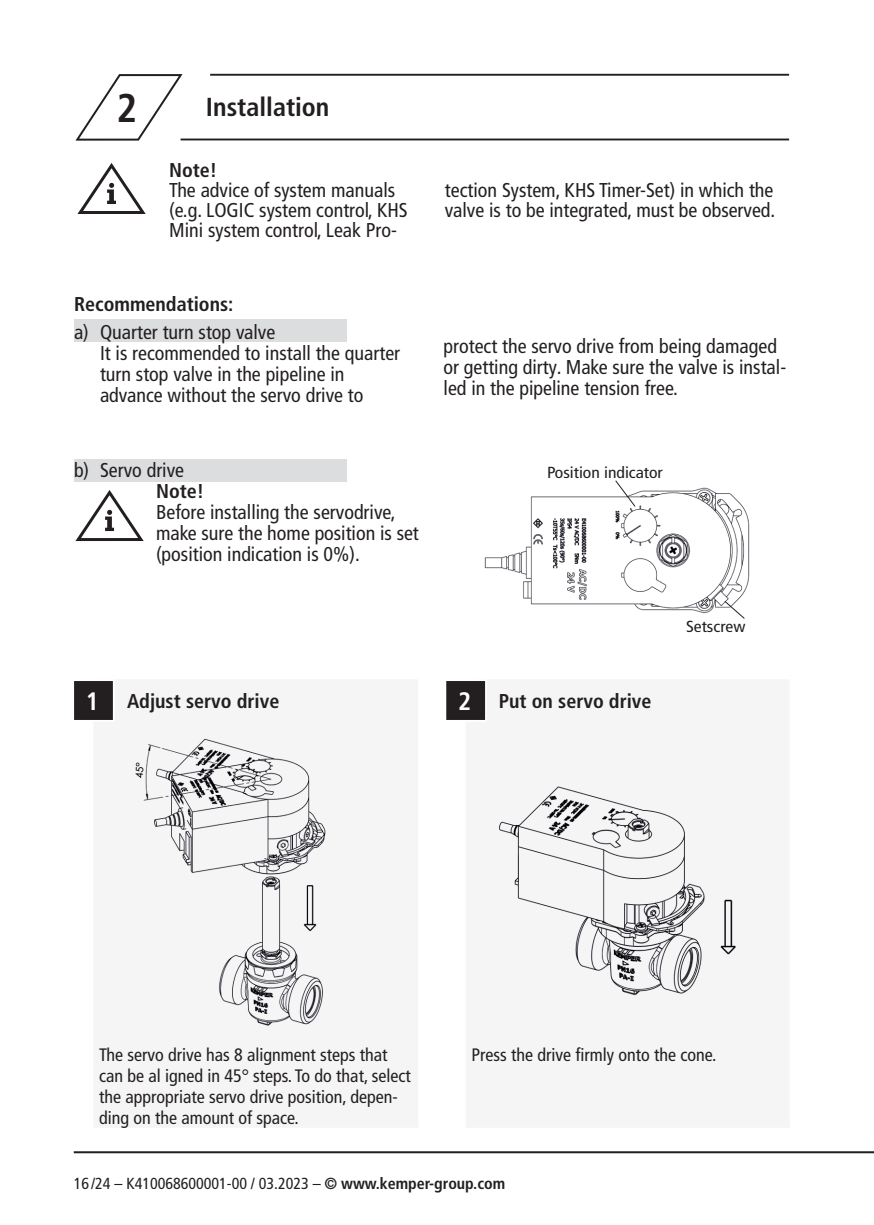
<style>
.page{position:relative;width:874px;height:1225px;background:#fff}
.page>*{position:absolute;margin:0;border:0;box-sizing:border-box;transform-origin:0 0}
.t1{font:700 condensed 40px "Frutiger LT Com";color:#231f20}
.t2{font:700 condensed 26px "Frutiger LT Com";color:#231f20}
.Copytext{font:700 condensed 25.2px "Frutiger LT Com";color:#fff}
.t3{font:condensed 20px/21px "Frutiger LT Com";color:#231f20}
.t4{font:700 condensed 20px "Frutiger LT Com";color:#231f20}
.t5{font:condensed 18px/21px "Frutiger LT Com";color:#231f20}
.Copytext-2{font:condensed 16px "Frutiger LT Com";color:#231f20}
.Copytext-3{font:condensed 16px "Frutiger LT Com";color:#231f20;scale:1.1 1}
.s1{font-weight:700}
</style>
<div class="page">
<hr style="left:74px;top:1151px;width:799px;height:2px;background:#231f20">
<div style="left:74px;top:459px;width:272px;height:22px;background:#dcdddf"></div>
<div style="left:74px;top:319px;width:272px;height:23px;background:#dcdddf"></div>
<svg style="left:75px;top:74px;width:109px;height:67px"></svg>
<hr style="left:180px;top:138px;width:608px;height:2px;background:#231f20">
<hr style="left:210px;top:74px;width:578px;height:2px;background:#231f20">
<svg style="left:77px;top:163px;width:69px;height:51px"></svg>
<svg style="left:75px;top:490px;width:69px;height:51px"></svg>
<img style="left:484px;top:487px;width:266px;height:126px">
<div style="left:93px;top:679px;width:325px;height:448px;background:#f5f5f6"></div>
<div style="left:465px;top:679px;width:324px;height:448px;background:#f5f5f6"></div>
<div style="left:73px;top:680px;width:41px;height:41px;background:#231f20"></div>
<div style="left:72px;top:679px;width:43px;height:43px;border:2px solid #fff"></div>
<div style="left:445px;top:680px;width:40px;height:41px;background:#231f20"></div>
<div style="left:444px;top:679px;width:42px;height:43px;border:2px solid #fff"></div>
<img style="left:135px;top:739px;width:191px;height:287px">
<img style="left:499px;top:786px;width:237px;height:210px">
<svg style="left:614px;top:480px;width:22px;height:28px"></svg>
<svg style="left:723px;top:600px;width:22px;height:19px"></svg>
<p class="t1" style="left:117px;top:84px;width:22px">2</p>
<p class="t2" style="left:206px;top:91px;width:125px">Installation</p>
<p class="t4" style="left:169px;top:158px;width:50px">Note!</p>
<p class="t3" style="left:169px;top:180px;width:240px;line-height:20px">The advice of system manuals (e.g. LOGIC system control, KHS<br>Mini system control, Leak Pro-</p>
<p class="t3" style="left:445px;top:180px;width:332px;line-height:20px">tection System, KHS Timer-Set) in which the valve is to be integrated, must be observed.</p>
<p class="t4" style="left:74px;top:291px;width:161px">Recommendations:</p>
<p class="t3" style="left:74px;top:321px;width:203px">a) Quarter turn stop valve</p>
<p class="t3" style="left:100px;top:342px;width:301px">It is recommended to install the quarter turn stop valve in the pipeline in advance without the servo drive to</p>
<p class="t3" style="left:443px;top:335px;width:344px">protect the servo drive from being damaged or getting dirty. Make sure the valve is instal&shy;led in the pipeline tension free.</p>
<p class="t3" style="left:74px;top:459px;width:112px">b) Servo drive</p>
<p class="t4" style="left:156px;top:479px;width:50px">Note!</p>
<p class="t3" style="left:156px;top:501px;width:264px">Before installing the servodrive, make sure the home position is set (position indication is 0%).</p>
<p class="Copytext-3" style="left:546px;top:462px;width:107px">Position indicator</p>
<p class="Copytext-3" style="left:685px;top:616px;width:55px">Setscrew</p>
<p class="Copytext" style="left:86px;top:686px;width:15px">1</p>
<p class="t4" style="left:127px;top:688px;width:154px">Adjust servo drive</p>
<p class="Copytext" style="left:458px;top:686px;width:15px">2</p>
<p class="t4" style="left:498px;top:688px;width:154px">Put on servo drive</p>
<p class="t5" style="left:99px;top:1044px;width:313px">The servo drive has 8 alignment steps that can be al igned in 45° steps. To do that, select the appropriate servo drive position, depen&shy;ding on the amount of space.</p>
<p class="t5" style="left:471px;top:1044px;width:246px">Press the drive firmly onto the cone.</p>
<p class="Copytext-2" style="left:74px;top:1173px;width:433px">16 /24 – K410068600001-00 / 03.2023 – <span class="s1">© www.kemper-group.com</span></p>
</div>
